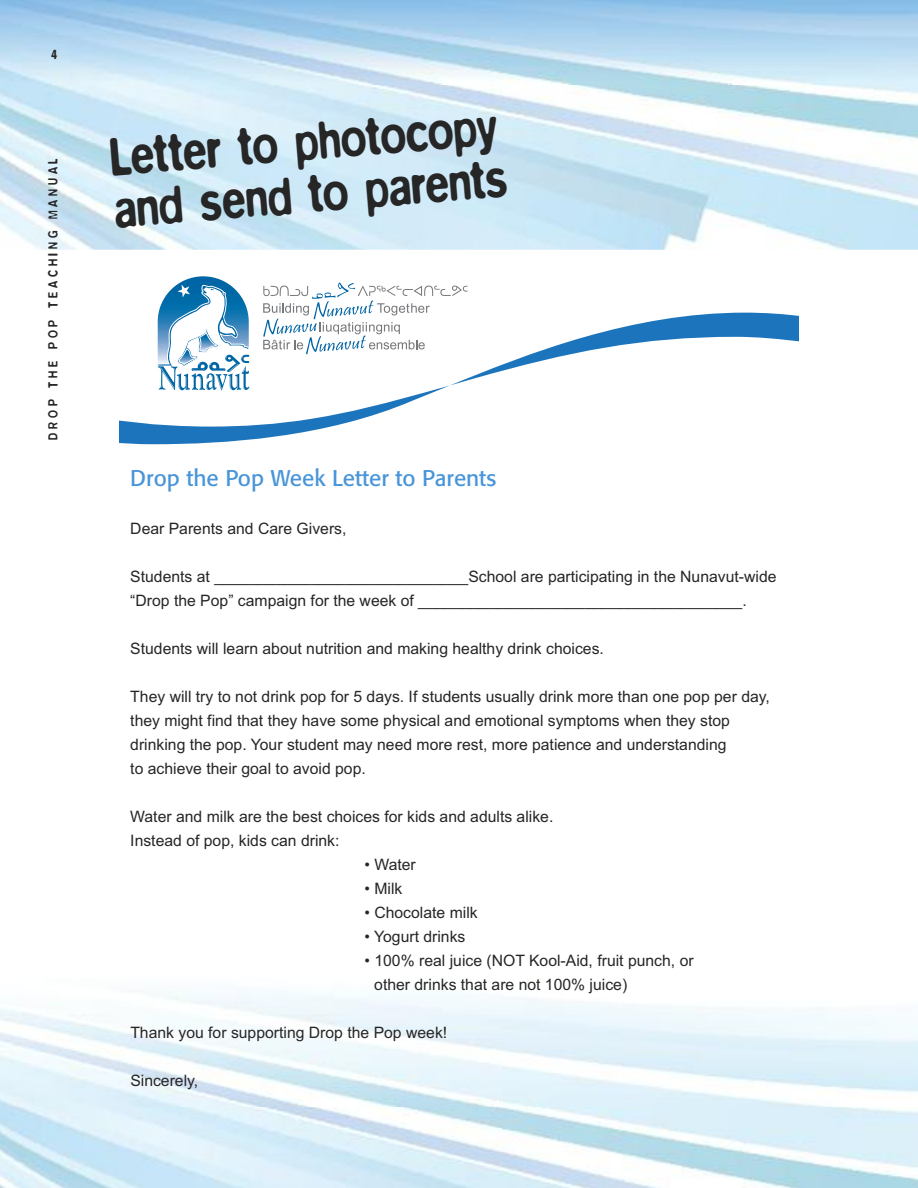
<style>
.page{position:relative;width:918px;height:1188px;background:#fff}
.page>*{position:absolute;margin:0;border:0;box-sizing:border-box;transform-origin:0 0}
.t1{font:500 54px/52.7px "Blur";color:#272627;scale:.8 1}
.t2{font:22.5px "Formata";color:#4895d9}
.t3{font:15.75px/24px "Arial";color:#272627}
.t4{font:500 13.5px "Blur";letter-spacing:.35em;color:#272627;scale:.8 1}
.t5{font:500 13.5px "Formata";color:#272627;scale:.8 1}
</style>
<div class="page">
<svg style="left:119px;top:282px;width:679px;height:163px"></svg>
<svg style="left:155px;top:276px;width:96px;height:119px"></svg>
<svg style="left:263px;top:283px;width:205px;height:71px"></svg>
<p class="t5" style="left:51px;top:48px;width:9px">4</p>
<p class="t4" style="left:48px;top:440px;width:353px;rotate:-90deg">DROP THE POP TEACHING MANUAL</p>
<h1 class="t1" style="left:108px;top:137px;width:495px;rotate:-5deg">Letter to photocopy and send to parents</h1>
<h2 class="t2" style="left:130px;top:468px;width:367px">Drop the Pop Week Letter to Parents</h2>
<p class="t3" style="left:130px;top:516px;width:218px">Dear Parents and Care Givers,</p>
<p class="t3" style="left:130px;top:564px;width:648px">Students at _____________________________School are participating in the Nunavut-wide “Drop the Pop” campaign for the week of _____________________________________.</p>
<p class="t3" style="left:130px;top:636px;width:475px">Students will learn about nutrition and making healthy drink choices.</p>
<p class="t3" style="left:130px;top:684px;width:641px">They will try to not drink pop for 5 days. If students usually drink more than one pop per day, they might find that they have some physical and emotional symptoms when they stop drinking the pop. Your student may need more rest, more patience and understanding<br>to achieve their goal to avoid pop.</p>
<p class="t3" style="left:130px;top:804px;width:425px">Water and milk are the best choices for kids and adults alike.<br>Instead of pop, kids can drink:</p>
<p class="t3" style="left:365px;top:852px;width:53px">• Water</p>
<p class="t3" style="left:365px;top:876px;width:39px">• Milk</p>
<p class="t3" style="left:365px;top:900px;width:115px">• Chocolate milk</p>
<p class="t3" style="left:365px;top:924px;width:102px">• Yogurt drinks</p>
<p class="t3" style="left:374px;top:948px;width:321px;text-indent:-10px">• 100% real juice (NOT Kool-Aid, fruit punch, or other drinks that are not 100% juice)</p>
<p class="t3" style="left:130px;top:1020px;width:318px">Thank you for supporting Drop the Pop week!</p>
<p class="t3" style="left:130px;top:1068px;width:69px">Sincerely,</p>
</div>
